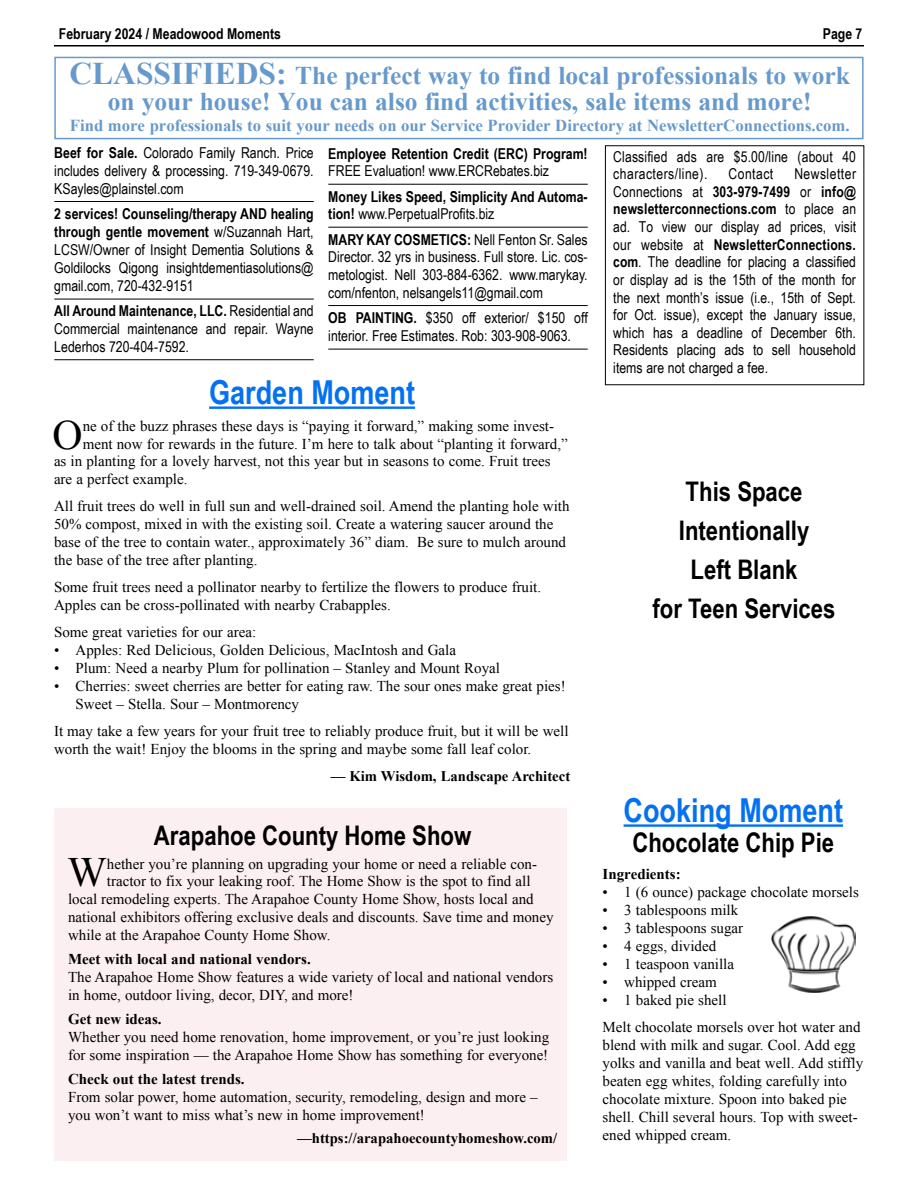
<style>
.page{position:relative;width:918px;height:1188px;background:#fff}
.page>*{position:absolute;margin:0;border:0;box-sizing:border-box;transform-origin:0 0}
.t1{font:41.7px "Times New Roman";color:#000}
.t2{font:700 33px "Arial Narrow";color:#0471f2}
.t3{font:700 27px/39px "Arial Narrow";color:#000;text-align:center}
.t4{font:700 25.5px/25.5px "Times New Roman";color:#69c;text-align:center}
.t5{font:700 16.65px "Times New Roman";color:#69c}
.t6{font:15px/18px "Times New Roman";color:#000}
.t7{font:15px/17.7px "Arial Narrow";color:#000;text-align:justify}
.t8{font:700 15px/17.7px "Arial Narrow";color:#000}
.t9{font:700 15px "Times New Roman";color:#000}
.t10{font:15px "Arial Narrow";letter-spacing:.03em;color:#000}
.t11{font:700 14.7px "Times New Roman";color:#000}
.s1{font-size:31.5px}
.s2{font-weight:700}
.s3{font-weight:400}
</style>
<div class="page">
<div style="left:54px;top:809px;width:513px;height:352px;background:#fceff2"></div>
<hr style="left:54px;top:45px;width:810px;height:1px;background:#000">
<div style="left:54px;top:57px;width:810px;height:82px;border:2px solid #69c"></div>
<hr style="left:54px;top:201px;width:260px;height:1px;background:#000">
<hr style="left:54px;top:299px;width:260px;height:1px;background:#000">
<hr style="left:54px;top:359px;width:260px;height:1px;background:#000">
<hr style="left:328px;top:184px;width:260px;height:1px;background:#000">
<hr style="left:328px;top:227px;width:260px;height:1px;background:#000">
<hr style="left:328px;top:305px;width:260px;height:1px;background:#000">
<hr style="left:328px;top:349px;width:260px;height:1px;background:#000">
<hr style="left:624px;top:824px;width:219px;height:3px;background:#0471f2">
<img style="left:772px;top:916px;width:83px;height:77px">
<hr style="left:209px;top:406px;width:206px;height:3px;background:#0471f2">
<p class="t8" style="left:59px;top:25px;width:224px">February 2024 / Meadowood Moments</p>
<p class="t8" style="left:823px;top:25px;width:41px">Page 7</p>
<h3 class="t4" style="left:70px;top:62px;width:782px"><span class="s1">CLASSIFIEDS:</span> The perfect way to find local professionals to work on your house! You can also find activities, sale items and more!</h3>
<p class="t5" style="left:70px;top:114px;width:781px">Find more professionals to suit your needs on our Service Provider Directory at NewsletterConnections.com.</p>
<p class="t7" style="left:54px;top:143px;width:261px"><span class="s2">Beef for Sale.</span> Colorado Family Ranch. Price includes delivery &amp; processing. 719-349-0679.<br>KSayles@plainstel.com</p>
<p class="t7" style="left:54px;top:204px;width:261px"><span class="s2">2 services! Counseling/therapy AND healing through gentle movement</span> w/Suzannah Hart, LCSW/Owner of Insight Dementia Solutions &amp; Goldilocks Qigong insightdementiasolutions@ gmail.com, 720-432-9151</p>
<p class="t7" style="left:54px;top:302px;width:261px"><span class="s2">All Around Maintenance, LLC.</span> Residential and Commercial maintenance and repair. Wayne Lederhos 720-404-7592.</p>
<p class="t8" style="left:328px;top:144px;width:261px">Employee Retention Credit (ERC) Program!</p>
<p class="t7" style="left:328px;top:162px;width:222px">FREE Evaluation! www.ERCRebates.biz</p>
<p class="t8" style="left:328px;top:187px;width:261px">Money Likes Speed, Simplicity And Automa&shy;tion! <span class="s3">www.PerpetualProfits.biz</span></p>
<p class="t7" style="left:328px;top:230px;width:261px"><span class="s2">MARY KAY COSMETICS:</span> Nell Fenton Sr. Sales Director. 32 yrs in business. Full store. Lic. cos&shy;metologist. Nell 303-884-6362. www.marykay. com/nfenton, nelsangels11@gmail.com</p>
<p class="t7" style="left:328px;top:308px;width:261px"><span class="s2">OB PAINTING.</span> $350 off exterior/ $150 off interior. Free Estimates. Rob: 303-908-9063.</p>
<p class="t7" style="left:613px;top:147px;width:244px">Classified ads are $5.00/line (about 40 characters/line).</p>
<p class="t10" style="left:729px;top:163px;width:46px">Contact</p>
<p class="t7" style="left:613px;top:164px;width:244px;text-indent:181px">Newsletter Connections at <span class="s2">303-979-7499</span> or <span class="s2">info@ newsletterconnections.com</span> to place an ad. To view our display ad prices, visit our website at <span class="s2">NewsletterConnections. com</span>. The deadline for placing a classified or display ad is the 15th of the month for the next month’s issue (i.e., 15th of Sept. for Oct. issue), except the January issue, which has a deadline of December 6th.<br>Residents placing ads to sell household items are not charged a fee.</p>
<h2 class="t2" style="left:209px;top:368px;width:207px">Garden Moment</h2>
<h1 class="t1" style="left:53px;top:407px;width:32px">O</h1>
<p class="t6" style="left:83px;top:417px;width:473px">ne of the buzz phrases these days is “paying it forward,” making some invest-</p>
<p class="t6" style="left:83px;top:434px;width:487px">ment now for rewards in the future. I’m here to talk about “planting it forward,”</p>
<p class="t6" style="left:54px;top:452px;width:498px">as in planting for a lovely harvest, not this year but in seasons to come. Fruit trees</p>
<p class="t6" style="left:54px;top:470px;width:135px">are a perfect example.</p>
<p class="t6" style="left:54px;top:497px;width:517px">All fruit trees do well in full sun and well-drained soil. Amend the planting hole with 50% compost, mixed in with the existing soil. Create a watering saucer around the base of the tree to contain water., approximately 36” diam. Be sure to mulch around the base of the tree after planting.</p>
<p class="t6" style="left:54px;top:578px;width:489px">Some fruit trees need a pollinator nearby to fertilize the flowers to produce fruit.<br>Apples can be cross-pollinated with nearby Crabapples.</p>
<p class="t6" style="left:54px;top:623px;width:204px">Some great varieties for our area:</p>
<p class="t6" style="left:54px;top:641px;width:404px">• Apples: Red Delicious, Golden Delicious, MacIntosh and Gala</p>
<p class="t6" style="left:54px;top:659px;width:448px">• Plum: Need a nearby Plum for pollination – Stanley and Mount Royal</p>
<p class="t6" style="left:76px;top:677px;width:492px;text-indent:-22px">• Cherries: sweet cherries are better for eating raw. The sour ones make great pies!<br>Sweet – Stella. Sour – Montmorency</p>
<p class="t6" style="left:54px;top:722px;width:516px">It may take a few years for your fruit tree to reliably produce fruit, but it will be well worth the wait! Enjoy the blooms in the spring and maybe some fall leaf color.</p>
<p class="t11" style="left:331px;top:766px;width:241px">— Kim Wisdom, Landscape Architect</p>
<h3 class="t3" style="left:154px;top:815px;width:319px">Arapahoe County Home Show</h3>
<h1 class="t1" style="left:67px;top:844px;width:41px">W</h1>
<p class="t6" style="left:107px;top:854px;width:432px">hether you’re planning on upgrading your home or need a reliable con-</p>
<p class="t6" style="left:107px;top:872px;width:425px">tractor to fix your leaking roof. The Home Show is the spot to find all</p>
<p class="t6" style="left:68px;top:890px;width:467px">local remodeling experts. The Arapahoe County Home Show, hosts local and</p>
<p class="t6" style="left:68px;top:908px;width:487px">national exhibitors offering exclusive deals and discounts. Save time and money</p>
<p class="t6" style="left:68px;top:925px;width:264px">while at the Arapahoe County Home Show.</p>
<p class="t9" style="left:68px;top:948px;width:244px">Meet with local and national vendors.</p>
<p class="t6" style="left:68px;top:967px;width:487px">The Arapahoe Home Show features a wide variety of local and national vendors in home, outdoor living, decor, DIY, and more!</p>
<p class="t9" style="left:68px;top:1008px;width:95px">Get new ideas.</p>
<p class="t6" style="left:68px;top:1027px;width:483px">Whether you need home renovation, home improvement, or you’re just looking for some inspiration — the Arapahoe Home Show has something for everyone!</p>
<p class="t9" style="left:68px;top:1068px;width:178px">Check out the latest trends.</p>
<p class="t6" style="left:68px;top:1087px;width:471px">From solar power, home automation, security, remodeling, design and more – you won’t want to miss what’s new in home improvement!</p>
<p class="t11" style="left:297px;top:1128px;width:262px">—https://arapahoecountyhomeshow.com/</p>
<h3 class="t3" style="left:653px;top:471px;width:184px">This Space<br>Intentionally<br>Left Blank<br>for Teen Services</h3>
<h2 class="t2" style="left:624px;top:785px;width:221px">Cooking Moment</h2>
<h3 class="t3" style="left:632px;top:822px;width:203px">Chocolate Chip Pie</h3>
<p class="t9" style="left:603px;top:864px;width:80px">Ingredients:</p>
<p class="t6" style="left:603px;top:883px;width:258px">• 1 (6 ounce) package chocolate morsels</p>
<p class="t6" style="left:603px;top:901px;width:137px">• 3 tablespoons milk</p>
<p class="t6" style="left:603px;top:919px;width:142px">• 3 tablespoons sugar</p>
<p class="t6" style="left:603px;top:937px;width:115px">• 4 eggs, divided</p>
<p class="t6" style="left:603px;top:955px;width:133px">• 1 teaspoon vanilla</p>
<p class="t6" style="left:603px;top:973px;width:116px">• whipped cream</p>
<p class="t6" style="left:603px;top:986px;width:260px;line-height:27px">• 1 baked pie shell<br>Melt chocolate morsels over hot water and</p>
<p class="t6" style="left:603px;top:1036px;width:262px">blend with milk and sugar. Cool. Add egg yolks and vanilla and beat well. Add stiffly beaten egg whites, folding carefully into chocolate mixture. Spoon into baked pie shell. Chill several hours. Top with sweet&shy;ened whipped cream.</p>
</div>
